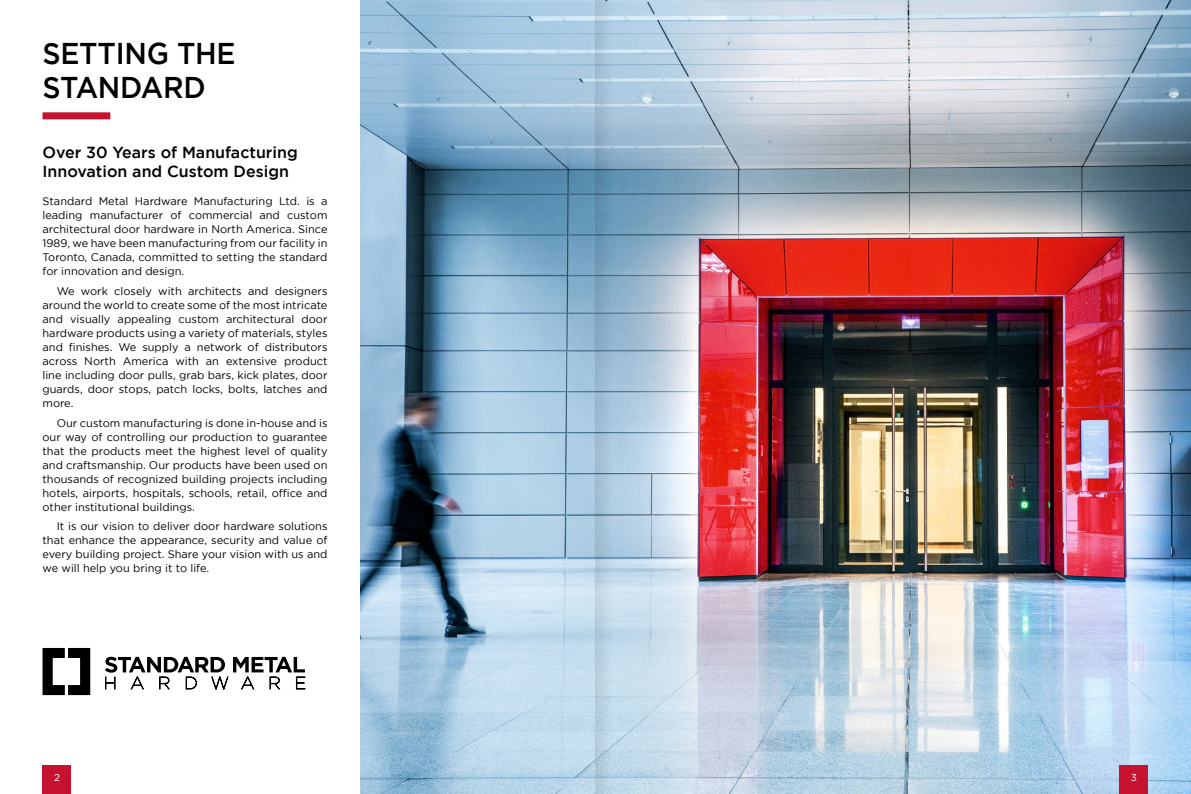
<style>
.page{position:relative;width:1191px;height:794px;background:#fff}
.page>*{position:absolute;margin:0;border:0;box-sizing:border-box;transform-origin:0 0}
.t1{font:500 30px/34px "Gotham";letter-spacing:-.01em;color:#000;scale:.95 1}
.t2{font:500 16px/19.2px "Gotham";color:#000}
.t3{font:11px/14px "Gotham";color:#000;text-align:justify}
.t4{font:10px "Gotham";color:#fff}
</style>
<div class="page">
<img style="left:360px;top:0;width:831px;height:794px">
<div style="left:43px;top:765px;width:28px;height:29px;background:#c4122f"></div>
<div style="left:1119px;top:765px;width:29px;height:29px;background:#c4122f"></div>
<div style="left:43px;top:112px;width:67px;height:7px;background:#c4122f"></div>
<svg style="left:105px;top:656px;width:201px;height:34px"></svg>
<svg style="left:43px;top:648px;width:47px;height:47px"></svg>
<svg style="left:595px;top:0;width:17px;height:794px;background:#9cbbd0"></svg>
<h1 class="t1" style="left:43px;top:36px;width:205px">Setting the<br>Standard</h1>
<h2 class="t2" style="left:43px;top:142px;width:257px">Over 30 Years of Manufacturing<br>I nnovation and Custom Design</h2>
<p class="t3" style="left:43px;top:194px;width:286px">Standard Metal Hardware Manufacturing Ltd. is a leading manufacturer of commercial and custom architectural door hardware in North America. Since 1989, we have been manufacturing from our facility in Toronto, Canada, committed to setting the standard for innovation and design.</p>
<p class="t3" style="left:43px;top:284px;width:286px;text-indent:14px">We work closely with architects and designers around the world to create some of the most intricate and visually appealing custom architectural door hardware products using a variety of materials, styles and finishes. We supply a network of distributors across North America with an extensive product line including door pulls, grab bars, kick plates, door guards, door stops, patch locks, bolts, latches and more.</p>
<p class="t3" style="left:43px;top:415px;width:286px;text-indent:14px">Our custom manufacturing is done in-house and is our way of controlling our production to guarantee that the products meet the highest level of quality and craftsmanship. Our products have been used on thousands of recognized building projects including hotels, airports, hospitals, schools, retail, office and other institutional buildings.</p>
<p class="t3" style="left:43px;top:519px;width:286px;text-indent:14px">It is our vision to deliver door hardware solutions that enhance the appearance, security and value of every building project. Share your vision with us and we will help you bring it to life.</p>
<p class="t4" style="left:54px;top:772px;width:7px">2</p>
<p class="t4" style="left:1131px;top:772px;width:8px">3</p>
</div>
